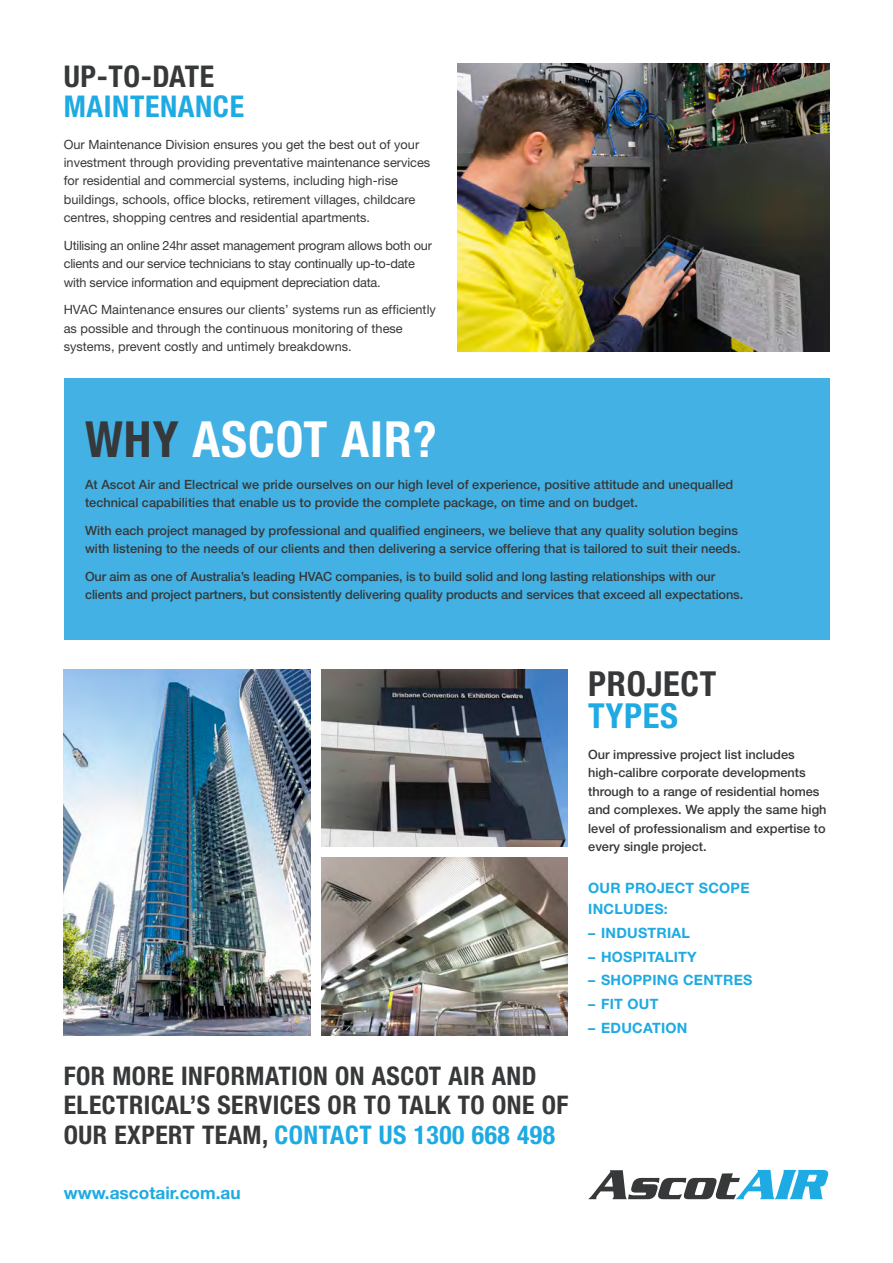
<style>
.page{position:relative;width:893px;height:1263px;background:#fff}
.page>*{position:absolute;margin:0;border:0;box-sizing:border-box;transform-origin:0 0}
.Heading{font:700 condensed 49.8px "Helvetica Neue";letter-spacing:.02em;color:#fff}
.Heading-2{font:700 condensed 34.5px/31.5px "Helvetica Neue";letter-spacing:.02em;color:#363839}
.Heading-3{font:700 condensed 30px/30px "Helvetica Neue";letter-spacing:.02em;color:#1eaae2}
.Heading-4{font:700 condensed 25.65px/29.5px "Helvetica Neue";letter-spacing:.02em;color:#363839}
.Sub_head{font:700 17.25px "Helvetica Neue";color:#1eaae2}
.Sub_head-2{font:700 14.25px/21px "Helvetica Neue";letter-spacing:.02em;color:#1eaae2}
.Text{font:500 12.75px/18.3px "Helvetica Neue";color:#363839}
.Text-2{font:12.75px/18.3px "Helvetica Neue";color:#363839}
.Text-3{font:12.75px/18.3px "Helvetica Neue";letter-spacing:-.02em;color:#363839}
.s1{color:#363839}
.s2{color:#1eaae2}
</style>
<div class="page">
<img style="left:321px;top:669px;width:247px;height:178px">
<img style="left:321px;top:857px;width:247px;height:178px">
<svg style="left:588px;top:1170px;width:241px;height:29px"></svg>
<img style="left:457px;top:64px;width:372px;height:287px">
<img style="left:64px;top:669px;width:246px;height:366px">
<div style="left:195px;top:378px;width:634px;height:261px;background:#44b1e4"></div>
<div style="left:64px;top:378px;width:701px;height:261px;background:#44b1e4"></div>
<p class="Heading-3" style="left:64px;top:61px;width:182px"><span class="s1">UP-TO-DATE<br></span>MAINTENANCE</p>
<p class="Text-2" style="left:64px;top:135px;width:368px">Our Maintenance Division ensures you get the best out of your investment through providing preventative maintenance services for residential and commercial systems, including high-rise buildings, schools, office blocks, retirement villages, childcare centres, shopping centres and residential apartments.</p>
<p class="Text-3" style="left:64px;top:236px;width:370px">Utilising an online 24hr asset management program allows both our clients and our service technicians to stay continually up-to-date with service information and equipment depreciation data.</p>
<p class="Text-2" style="left:64px;top:300px;width:374px">HVAC Maintenance ensures our clients’ systems run as efficiently as possible and through the continuous monitoring of these systems, prevent costly and untimely breakdowns.</p>
<p class="Heading" style="left:85px;top:410px;width:353px"><span class="s1">WHY</span> ASCOT AIR?</p>
<p class="Text" style="left:85px;top:475px;width:650px">At Ascot Air and Electrical we pride ourselves on our high level of experience, positive attitude and unequalled technical capabilities that enable us to provide the complete package, on time and on budget.</p>
<p class="Text" style="left:85px;top:521px;width:657px">With each project managed by professional and qualified engineers, we believe that any quality solution begins with listening to the needs of our clients and then delivering a service offering that is tailored to suit their needs.</p>
<p class="Text" style="left:85px;top:567px;width:660px">Our aim as one of Australia’s leading HVAC companies, is to build solid and long lasting relationships with our clients and project partners, but consistently delivering quality products and services that exceed all expectations.</p>
<p class="Heading-4" style="left:64px;top:1060px;width:506px">FOR MORE INFORMATION ON ASCOT AIR AND<br>ELECTRICAL’S SERVICES OR TO TALK TO ONE OF<br>OUR EXPERT TEAM, <span class="s2">CONTACT US 1300 668 498</span></p>
<p class="Sub_head" style="left:64px;top:1182px;width:178px">www.ascotair.com.au</p>
<p class="Heading-2" style="left:588px;top:668px;width:130px">PROJECT<br><span class="s2">TYPES</span></p>
<p class="Text" style="left:588px;top:745px;width:240px">Our impressive project list includes high-calibre corporate developments through to a range of residential homes and complexes. We apply the same high level of professionalism and expertise to every single project.</p>
<p class="Sub_head-2" style="left:588px;top:877px;width:163px">OUR PROJECT SCOPE<br>INCLUDES:</p>
<p class="Sub_head-2" style="left:588px;top:922px;width:103px">– INDUSTRIAL</p>
<p class="Sub_head-2" style="left:588px;top:946px;width:110px">– HOSPITALITY</p>
<p class="Sub_head-2" style="left:588px;top:969px;width:166px">– SHOPPING CENTRES</p>
<p class="Sub_head-2" style="left:588px;top:993px;width:72px">– FIT OUT</p>
<p class="Sub_head-2" style="left:588px;top:1017px;width:101px">– EDUCATION</p>
</div>
